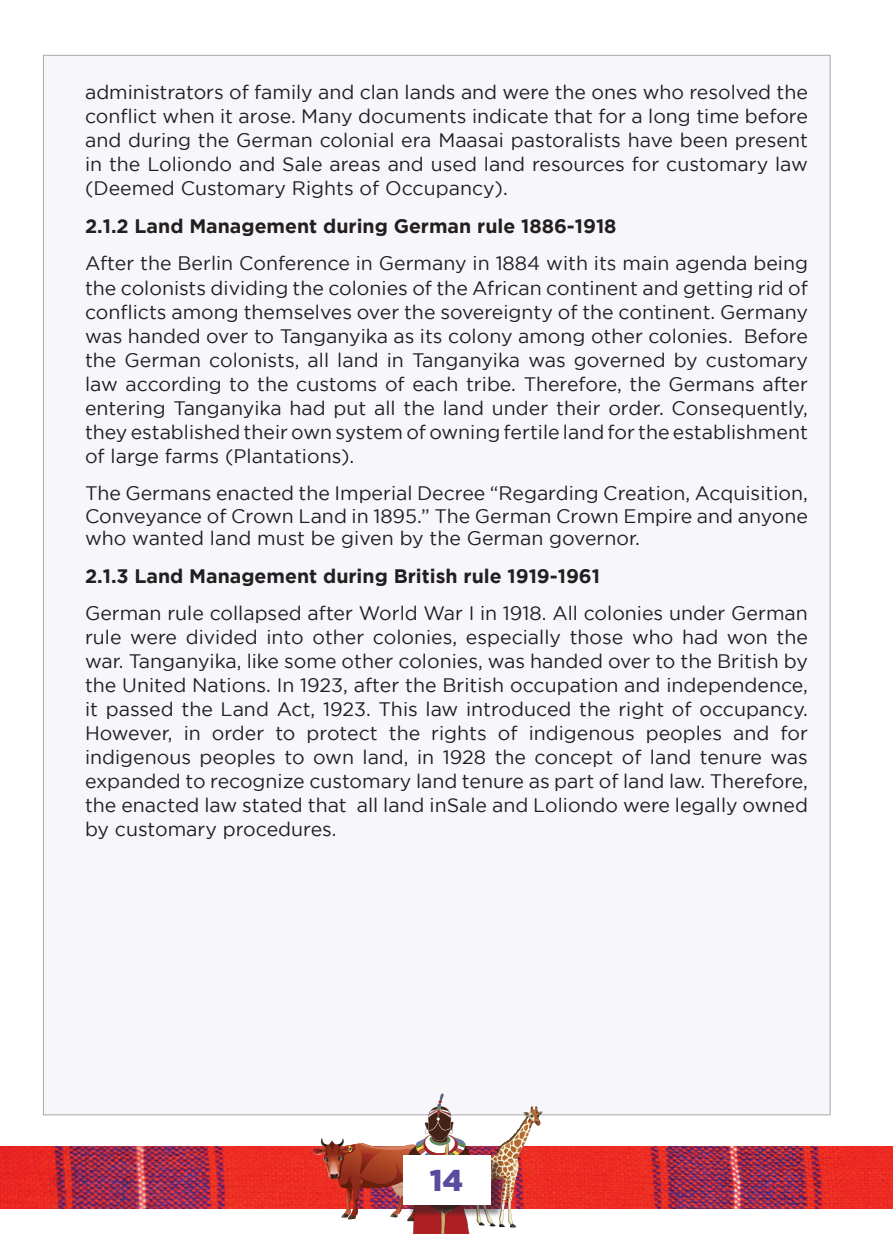
<style>
.page{position:relative;width:893px;height:1234px;background:#fff}
.page>*{position:absolute;margin:0;border:0;box-sizing:border-box;transform-origin:0 0}
.t1{font:900 30px "Gotham";color:#5b4b9f}
.t2{font:19.5px/24px "Gotham";color:#231f20;text-align:justify}
.t3{font:700 19.5px "Gotham";color:#231f20}
</style>
<div class="page">
<div style="left:43px;top:55px;width:787px;height:1059px;background:#f7f7fb;border:1px solid #a8a9ad"></div>
<img style="left:0;top:1146px;width:893px;height:61px">
<img style="left:311px;top:1138px;width:22px;height:41px">
<img style="left:333px;top:1093px;width:208px;height:140px">
<div style="left:407px;top:1158px;width:96px;height:59px;background:#231f20;opacity:.5"></div>
<div style="left:403px;top:1154px;width:87px;height:50px;background:#fff"></div>
<p class="t2" style="left:85px;top:81px;width:724px">administrators of family and clan lands and were the ones who resolved the conflict when it arose. Many documents indicate that for a long time before and during the German colonial era Maasai pastoralists have been present in the Loliondo and Sale areas and used land resources for customary law (Deemed Customary Rights of Occupancy).</p>
<p class="t3" style="left:85px;top:215px;width:533px">2.1.2 Land Management during German rule 1886-1918</p>
<p class="t2" style="left:85px;top:252px;width:724px">After the Berlin Conference in Germany in 1884 with its main agenda being the colonists dividing the colonies of the African continent and getting rid of conflicts among themselves over the sovereignty of the continent. Germany was handed over to Tanganyika as its colony among other colonies. Before the German colonists, all land in Tanganyika was governed by customary law according to the customs of each tribe. Therefore, the Germans after entering Tanganyika had put all the land under their order. Consequently, they established their own system of owning fertile land for the establishment of large farms (Plantations).</p>
<p class="t2" style="left:85px;top:482px;width:724px;line-height:22.5px">The Germans enacted the Imperial Decree “Regarding Creation, Acquisition, Conveyance of Crown Land in 1895.” The German Crown Empire and anyone who wanted land must be given by the German governor.</p>
<p class="t3" style="left:85px;top:564px;width:517px">2.1.3 Land Management during British rule 1919-1961</p>
<p class="t2" style="left:85px;top:601px;width:724px">German rule collapsed after World War I in 1918. All colonies under German rule were divided into other colonies, especially those who had won the war. Tanganyika, like some other colonies, was handed over to the British by the United Nations. In 1923, after the British occupation and independence, it passed the Land Act, 1923. This law introduced the right of occupancy.<br>However, in order to protect the rights of indigenous peoples and for indigenous peoples to own land, in 1928 the concept of land tenure was expanded to recognize customary land tenure as part of land law. Therefore, the enacted law stated that all land inSale and Loliondo were legally owned by customary procedures.</p>
<h1 class="t1" style="left:430px;top:1162px;width:35px">14</h1>
</div>
